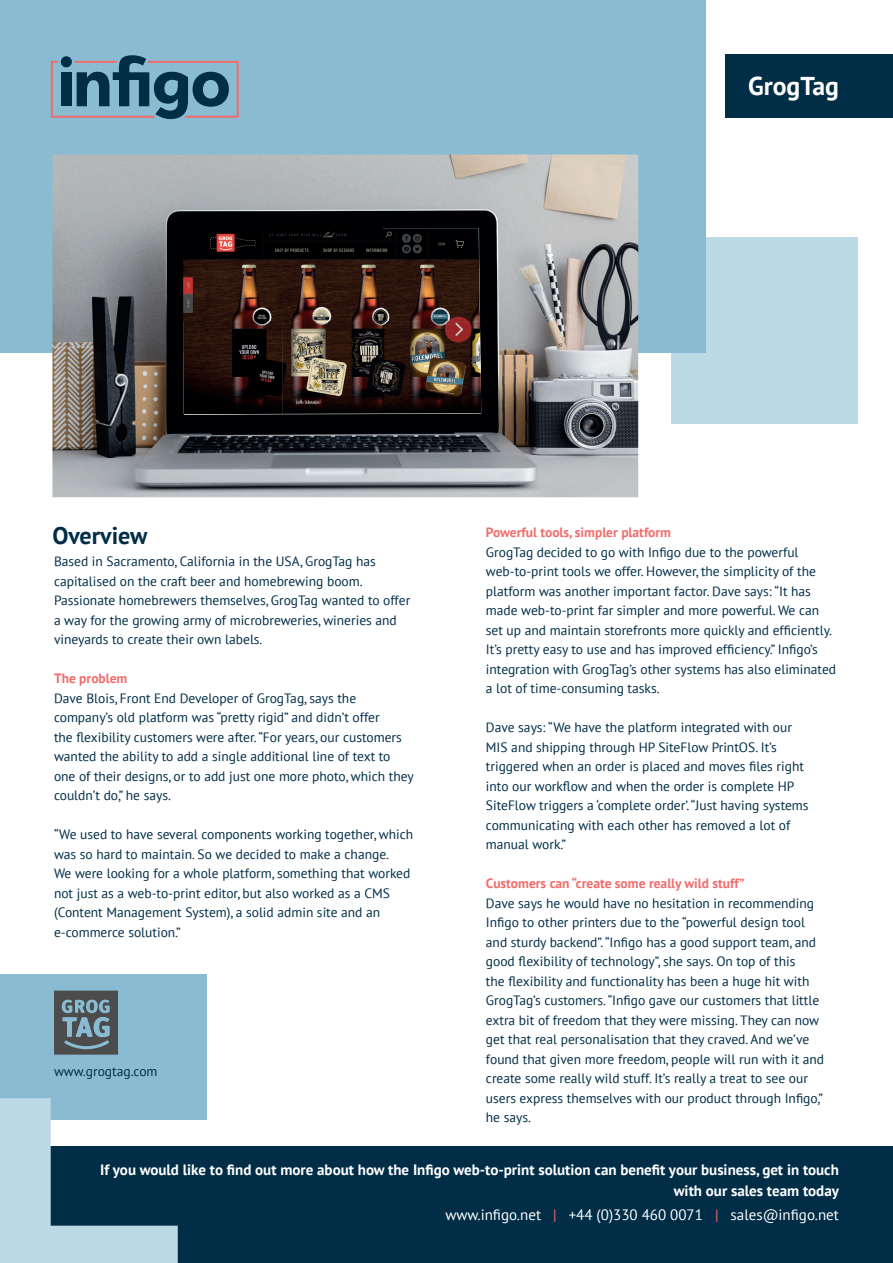
<style>
.page{position:relative;width:893px;height:1263px;background:#fff}
.page>*{position:absolute;margin:0;border:0;box-sizing:border-box;transform-origin:0 0}
.t1{font:700 25.8px "PT Sans";color:#fff}
.t2{font:700 24px "PT Sans";color:#012d47}
.t3{font:700 15px/21px "PT Sans";color:#fff;text-align:right}
.t4{font:15px "PT Sans";color:#fff}
.t5{font:13.5px/19.5px "PT Sans";color:#012d47}
.t6{font:700 13.5px "PT Sans";color:#f16d6c}
.s1{color:#f16d6c}
</style>
<div class="page">
<div style="left:671px;top:238px;width:187px;height:186px;background:#bcd9e6"></div>
<div style="left:0;top:0;width:705px;height:353px;background:#89bbd2"></div>
<div style="left:725px;top:54px;width:168px;height:63px;background:#012d47"></div>
<img style="left:52px;top:154px;width:586px;height:343px">
<img style="left:184px;top:228px;width:297px;height:186px">
<div style="left:0;top:1147px;width:893px;height:116px;background:#012d47"></div>
<div style="left:0;top:974px;width:206px;height:146px;background:#89bbd2"></div>
<svg style="left:0;top:1098px;width:178px;height:165px"></svg>
<svg style="left:54px;top:990px;width:64px;height:64px"></svg>
<svg style="left:51px;top:55px;width:188px;height:64px"></svg>
<h1 class="t1" style="left:748px;top:69px;width:92px">GrogTag</h1>
<h2 class="t2" style="left:52px;top:520px;width:97px">Overview</h2>
<p class="t5" style="left:54px;top:551px;width:358px">Based in Sacramento, California in the USA, GrogTag has capitalised on the craft beer and homebrewing boom.<br>Passionate homebrewers themselves, GrogTag wanted to offer a way for the growing army of microbreweries, wineries and vineyards to create their own labels.</p>
<p class="t6" style="left:54px;top:670px;width:75px">The problem</p>
<p class="t5" style="left:54px;top:688px;width:361px">Dave Blois, Front End Developer of GrogTag, says the company’s old platform was “pretty rigid” and didn’t offer<br>the flexibility customers were after. “For years, our customers wanted the ability to add a single additional line of text to one of their designs, or to add just one more photo, which they couldn’t do,” he says.</p>
<p class="t5" style="left:54px;top:824px;width:361px">“We used to have several components working together, which was so hard to maintain. So we decided to make a change.<br>We were looking for a whole platform, something that worked not just as a web-to-print editor, but also worked as a CMS (Content Management System), a solid admin site and an e-commerce solution.”</p>
<p class="t5" style="left:54px;top:1061px;width:105px">www.grogtag.com</p>
<p class="t6" style="left:486px;top:524px;width:187px">Powerful tools, simpler platform</p>
<p class="t5" style="left:486px;top:542px;width:352px">GrogTag decided to go with Infigo due to the powerful web-to-print tools we offer. However, the simplicity of the platform was another important factor. Dave says: “It has made web-to-print far simpler and more powerful. We can set up and maintain storefronts more quickly and efficiently.<br>It’s pretty easy to use and has improved efficiency.” Infigo’s integration with GrogTag’s other systems has also eliminated a lot of time-consuming tasks.</p>
<p class="t5" style="left:486px;top:718px;width:324px">Dave says: “We have the platform integrated with our MIS and shipping through HP SiteFlow PrintOS. It’s triggered when an order is placed and moves files right into our workflow and when the order is complete HP SiteFlow triggers a ‘complete order’. “Just having systems communicating with each other has removed a lot of manual work.”</p>
<p class="t6" style="left:486px;top:875px;width:260px">Customers can “create some really wild stuff”</p>
<p class="t5" style="left:486px;top:893px;width:340px">Dave says he would have no hesitation in recommending Infigo to other printers due to the “powerful design tool and sturdy backend”. “Infigo has a good support team, and good flexibility of technology”, she says. On top of this<br>the flexibility and functionality has been a huge hit with GrogTag’s customers. “Infigo gave our customers that little extra bit of freedom that they were missing. They can now get that real personalisation that they craved. And we’ve found that given more freedom, people will run with it and create some really wild stuff. It’s really a treat to see our users express themselves with our product through Infigo,” he says.</p>
<p class="t3" style="left:100px;top:1159px;width:740px">If you would like to find out more about how the Infigo web-to-print solution can benefit your business, get in touch with our sales team today</p>
<p class="t4" style="left:445px;top:1205px;width:395px">www.infigo.net <span class="s1">|</span> +44 (0)330 460 0071 <span class="s1">|</span> sales@infigo.net</p>
</div>
